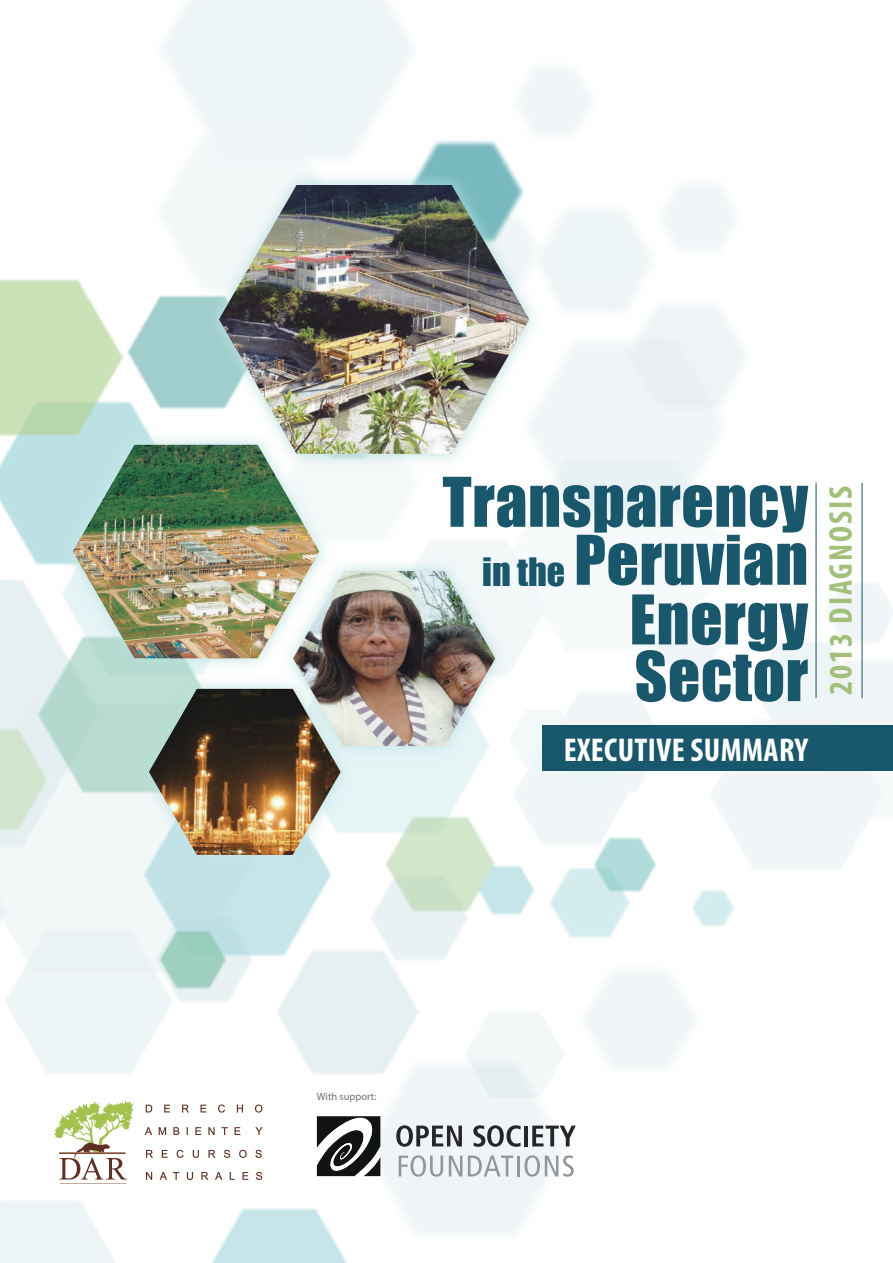
<style>
.page{position:relative;width:893px;height:1263px;background:#fff}
.page>*{position:absolute;margin:0;border:0;box-sizing:border-box;transform-origin:0 0}
.t1{font:63.3px/58.1px "Impact";letter-spacing:.01em;color:#18576c;text-align:right}
.t2{font:700 condensed 33px "Myriad Pro";letter-spacing:.01em;color:#fff}
.t3{font:700 condensed 33px "Myriad Pro";letter-spacing:.06em;color:#a2c078}
.t4{font:10.5px "Myriad Pro";color:#6c7074}
.s1{font-size:35.85px}
</style>
<div class="page">
<div style="left:175px;top:81px;width:216px;height:14px;background:#eef5f6"></div>
<img style="left:316px;top:1127px;width:246px;height:108px">
<img style="left:605px;top:184px;width:144px;height:121px">
<img style="left:523px;top:68px;width:125px;height:121px">
<img style="left:352px;top:487px;width:248px;height:127px">
<div style="left:766px;top:696px;width:127px;height:106px;background:#f0f6f7"></div>
<img style="left:776px;top:529px;width:117px;height:167px">
<img style="left:317px;top:965px;width:205px;height:49px">
<hr style="left:816px;top:483px;width:1px;height:215px;background:#18576c">
<hr style="left:862px;top:483px;width:1px;height:215px;background:#18576c">
<img style="left:8px;top:488px;width:43px;height:96px">
<img style="left:91px;top:906px;width:293px;height:103px">
<img style="left:211px;top:1155px;width:194px;height:108px">
<img style="left:709px;top:836px;width:78px;height:92px">
<img style="left:333px;top:763px;width:216px;height:202px">
<img style="left:497px;top:967px;width:186px;height:23px">
<img style="left:425px;top:812px;width:163px;height:156px">
<img style="left:541px;top:784px;width:168px;height:161px">
<img style="left:106px;top:906px;width:173px;height:136px">
<img style="left:0;top:676px;width:75px;height:207px">
<img style="left:0;top:279px;width:81px;height:209px">
<img style="left:356px;top:90px;width:220px;height:5px">
<img style="left:352px;top:487px;width:85px;height:25px">
<img style="left:81px;top:95px;width:511px;height:392px">
<img style="left:219px;top:185px;width:310px;height:269px">
<img style="left:51px;top:339px;width:288px;height:405px">
<img style="left:73px;top:445px;width:246px;height:213px">
<img style="left:361px;top:542px;width:177px;height:227px">
<img style="left:361px;top:571px;width:134px;height:175px">
<img style="left:75px;top:540px;width:286px;height:366px">
<img style="left:149px;top:689px;width:192px;height:166px">
<div style="left:542px;top:725px;width:351px;height:46px;background:#18576c"></div>
<hr style="left:60px;top:1183px;width:66px;height:1px;background:#814a29">
<svg style="left:54px;top:1101px;width:80px;height:78px"></svg>
<svg style="left:146px;top:1104px;width:116px;height:8px"></svg>
<svg style="left:145px;top:1127px;width:118px;height:8px"></svg>
<svg style="left:146px;top:1150px;width:116px;height:8px"></svg>
<svg style="left:146px;top:1172px;width:116px;height:8px"></svg>
<svg style="left:399px;top:1155px;width:44px;height:22px"></svg>
<svg style="left:449px;top:1155px;width:13px;height:21px"></svg>
<svg style="left:468px;top:1155px;width:45px;height:21px"></svg>
<hr style="left:517px;top:1155px;width:3px;height:21px;background:#92979b">
<svg style="left:524px;top:1155px;width:50px;height:22px"></svg>
<svg style="left:396px;top:1125px;width:66px;height:22px"></svg>
<svg style="left:473px;top:1125px;width:48px;height:22px"></svg>
<hr style="left:524px;top:1125px;width:4px;height:21px;background:#262527">
<svg style="left:532px;top:1125px;width:44px;height:21px"></svg>
<svg style="left:317px;top:1116px;width:63px;height:62px"></svg>
<p class="t1" style="left:442px;top:471px;width:367px">Transparency <span class="s1">in the</span> Peruvian<br>Energy<br>Sector</p>
<p class="t3" style="left:820px;top:695px;width:211px;rotate:-90deg">2013 DIAGNOSIS</p>
<p class="t2" style="left:564px;top:729px;width:246px">EXECUTIVE SUMMARY</p>
<p class="t4" style="left:317px;top:1090px;width:61px">With support:</p>
</div>
